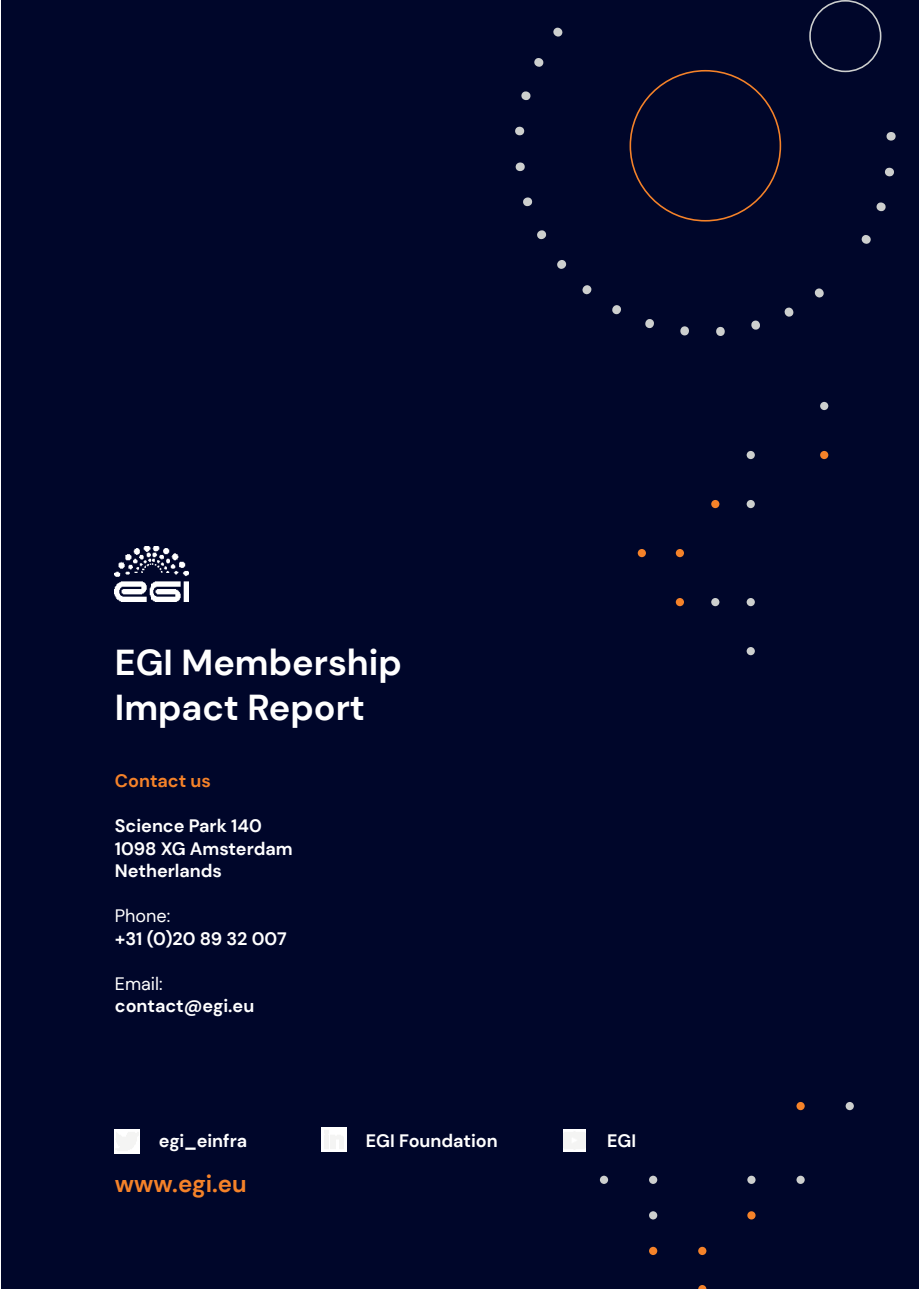
<style>
.page{position:relative;width:919px;height:1289px;background:#fff}
.page>*{position:absolute;margin:0;border:0;box-sizing:border-box;transform-origin:0 0}
.t1{font:700 36px/45px "DM Sans";color:#fff}
.t2{font:700 24px "DM Sans";color:#f58229}
.t3{font:700 18px/22.5px "DM Sans";color:#fff}
.t4{font:18px "DM Sans";color:#fff}
.t5{font:700 18px "DM Sans";color:#f58229}
</style>
<div class="page">
<div style="left:1px;top:0;width:917px;height:1288px;background:#00062a"></div>
<svg style="left:809px;top:0;width:72px;height:72px"></svg>
<svg style="left:553px;top:27px;width:10px;height:10px"></svg>
<svg style="left:534px;top:58px;width:10px;height:9px"></svg>
<svg style="left:521px;top:91px;width:10px;height:10px"></svg>
<div style="left:515px;top:126px;width:9px;height:9px;background:#cdcfce;border-radius:50%"></div>
<div style="left:515px;top:162px;width:10px;height:9px;background:#cdcfce;border-radius:50%"></div>
<svg style="left:523px;top:197px;width:9px;height:10px"></svg>
<svg style="left:537px;top:230px;width:10px;height:10px"></svg>
<svg style="left:557px;top:260px;width:9px;height:9px"></svg>
<svg style="left:582px;top:285px;width:10px;height:10px"></svg>
<svg style="left:612px;top:305px;width:9px;height:10px"></svg>
<svg style="left:645px;top:319px;width:9px;height:10px"></svg>
<div style="left:680px;top:326px;width:9px;height:10px;background:#cdcfce;border-radius:50%"></div>
<div style="left:716px;top:327px;width:8px;height:9px;background:#cdcfce;border-radius:50%"></div>
<svg style="left:751px;top:320px;width:9px;height:10px"></svg>
<svg style="left:784px;top:307px;width:10px;height:10px"></svg>
<svg style="left:876px;top:202px;width:10px;height:10px"></svg>
<svg style="left:884px;top:167px;width:10px;height:10px"></svg>
<div style="left:886px;top:132px;width:9px;height:9px;background:#cdcfce;border-radius:50%"></div>
<svg style="left:629px;top:70px;width:152px;height:151px"></svg>
<svg style="left:814px;top:235px;width:57px;height:63px"></svg>
<div style="left:637px;top:549px;width:9px;height:8px;background:#f58229;border-radius:50%"></div>
<div style="left:675px;top:549px;width:9px;height:8px;background:#f58229;border-radius:50%"></div>
<div style="left:675px;top:598px;width:9px;height:8px;background:#f58229;border-radius:50%"></div>
<div style="left:711px;top:500px;width:8px;height:8px;background:#f58229;border-radius:50%"></div>
<div style="left:711px;top:598px;width:8px;height:8px;background:#cdcfce;border-radius:50%"></div>
<div style="left:746px;top:451px;width:8px;height:8px;background:#cdcfce;border-radius:50%"></div>
<div style="left:746px;top:500px;width:8px;height:8px;background:#cdcfce;border-radius:50%"></div>
<div style="left:746px;top:598px;width:8px;height:8px;background:#cdcfce;border-radius:50%"></div>
<div style="left:746px;top:647px;width:8px;height:8px;background:#cdcfce;border-radius:50%"></div>
<div style="left:820px;top:402px;width:8px;height:8px;background:#cdcfce;border-radius:50%"></div>
<div style="left:820px;top:451px;width:8px;height:8px;background:#f58229;border-radius:50%"></div>
<svg style="left:698px;top:1285px;width:8px;height:3px"></svg>
<div style="left:698px;top:1246px;width:8px;height:8px;background:#f58229;border-radius:50%"></div>
<div style="left:649px;top:1246px;width:8px;height:8px;background:#f58229;border-radius:50%"></div>
<div style="left:747px;top:1211px;width:8px;height:8px;background:#f58229;border-radius:50%"></div>
<div style="left:649px;top:1211px;width:8px;height:8px;background:#cdcfce;border-radius:50%"></div>
<div style="left:796px;top:1175px;width:8px;height:8px;background:#cdcfce;border-radius:50%"></div>
<div style="left:747px;top:1175px;width:8px;height:8px;background:#cdcfce;border-radius:50%"></div>
<div style="left:649px;top:1175px;width:8px;height:8px;background:#cdcfce;border-radius:50%"></div>
<div style="left:600px;top:1175px;width:8px;height:8px;background:#cdcfce;border-radius:50%"></div>
<div style="left:845px;top:1101px;width:8px;height:9px;background:#cdcfce;border-radius:50%"></div>
<svg style="left:796px;top:1101px;width:8px;height:9px"></svg>
<img style="left:322px;top:1127px;width:24px;height:24px">
<img style="left:115px;top:1129px;width:24px;height:24px">
<img style="left:563px;top:1129px;width:22px;height:22px">
<img style="left:115px;top:546px;width:73px;height:55px">
<h1 class="t1" style="left:115px;top:641px;width:288px">EGI Membership<br>Impact Report</h1>
<p class="t5" style="left:115px;top:772px;width:98px">Contact us</p>
<p class="t3" style="left:115px;top:815px;width:179px">Science Park 140<br>1098 XG Amsterdam<br>Netherlands</p>
<p class="t4" style="left:115px;top:907px;width:57px">Phone:</p>
<p class="t3" style="left:115px;top:928px;width:173px">+31 (0)20 89 32 007</p>
<p class="t4" style="left:115px;top:975px;width:49px">Email:</p>
<p class="t3" style="left:115px;top:995px;width:141px">contact@egi.eu</p>
<p class="t3" style="left:159px;top:1130px;width:90px">egi_einfra</p>
<p class="t3" style="left:366px;top:1130px;width:133px">EGI Foundation</p>
<p class="t3" style="left:607px;top:1130px;width:31px">EGI</p>
<h2 class="t2" style="left:115px;top:1172px;width:133px">www.egi.eu</h2>
</div>
